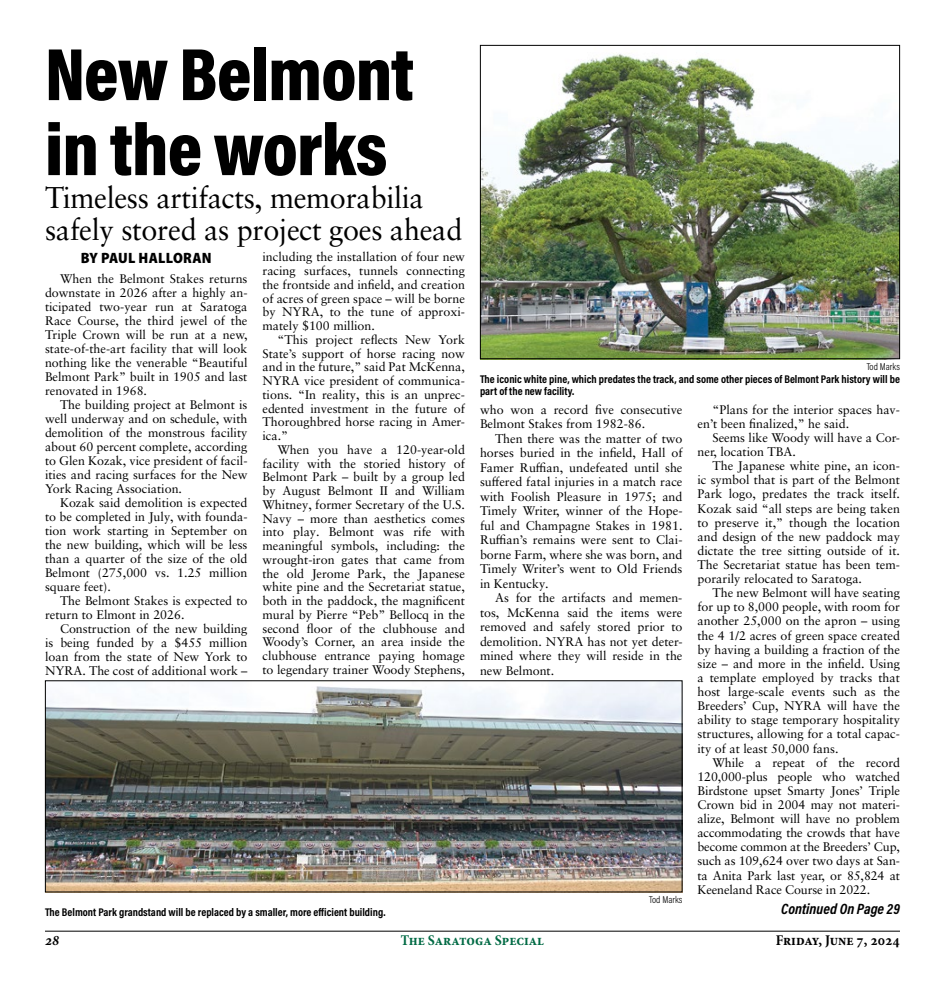
<style>
.page{position:relative;width:945px;height:990px;background:#fff}
.page>*{position:absolute;margin:0;border:0;box-sizing:border-box;transform-origin:0 0}
.t1{font:900 75px/75px "Acumin Pro Cond";letter-spacing:-.01em;color:#000}
.t2{font:30px/32.5px "Sabon LT Pro";letter-spacing:-.01em;color:#000;scale:.96 1}
.t3{font:700 condensed 15px "Minion Pro";color:#006a44}
.t4{font:700 condensed 15px "Minion Pro";color:#000}
.t5{font:italic 700 15px "Acumin Pro Cond";color:#000}
.t6{font:900 semi-condensed 15px "Myriad Pro";letter-spacing:.02em;color:#000}
.t7{font:italic 700 condensed 15px "Minion Pro";color:#000}
.t8{font:12.5px/14.1px "Sabon LT Pro";color:#000;text-align:justify}
.t9{font:700 11.25px/12.5px "Acumin Pro Cond";color:#000}
.t10{font:300 10px "Acumin Pro Cond";color:#000}
</style>
<div class="page">
<hr style="left:45px;top:931px;width:855px;height:1px;background:#000">
<img style="left:482px;top:54px;width:416px;height:303px">
<div style="left:480px;top:45px;width:420px;height:314px;border:1px solid #000"></div>
<img style="left:47px;top:682px;width:634px;height:208px">
<h1 class="t1" style="left:45px;top:35px;width:370px">New Belmont in the works</h1>
<h2 class="t2" style="left:45px;top:180px;width:436px">Timeless artifacts, memorabilia safely stored as project goes ahead</h2>
<p class="t6" style="left:81px;top:248px;width:132px">BY PAUL HALLORAN</p>
<p class="t8" style="left:45px;top:271px;width:204px;text-indent:15px">When the Belmont Stakes returns downstate in 2026 after a highly an&shy;ticipated two-year run at Saratoga Race Course, the third jewel of the Triple Crown will be run at a new, state-of-the-art facility that will look nothing like the venerable “Beautiful Belmont Park” built in 1905 and last renovated in 1968.</p>
<p class="t8" style="left:45px;top:397px;width:204px;text-indent:15px">The building project at Belmont is well underway and on schedule, with demolition of the monstrous facility about 60 percent complete, according to Glen Kozak, vice president of facil&shy;ities and racing surfaces for the New York Racing Association.</p>
<p class="t8" style="left:45px;top:495px;width:204px;text-indent:15px">Kozak said demolition is expected to be completed in July, with founda&shy;tion work starting in September on the new building, which will be less than a quarter of the size of the old Belmont (275,000 vs. 1.25 million square feet).</p>
<p class="t8" style="left:45px;top:593px;width:204px;text-indent:15px">The Belmont Stakes is expected to return to Elmont in 2026.</p>
<p class="t8" style="left:45px;top:621px;width:204px;text-indent:15px">Construction of the new building is being funded by a $455 million loan from the state of New York to NYRA. The cost of additional work –</p>
<p class="t8" style="left:262px;top:250px;width:204px;line-height:13.8px">including the installation of four new racing surfaces, tunnels connecting the frontside and infield, and creation of acres of green space – will be borne by NYRA, to the tune of approxi&shy;mately $100 million.</p>
<p class="t8" style="left:262px;top:332px;width:204px;line-height:13.8px;text-indent:15px">“This project reflects New York State’s support of horse racing now and in the future,” said Pat McKenna, NYRA vice president of communica&shy;tions. “In reality, this is an unprec&shy;edented investment in the future of Thoroughbred horse racing in Amer&shy;ica.”</p>
<p class="t8" style="left:262px;top:442px;width:204px;line-height:13.8px;text-indent:15px">When you have a 120-year-old facility with the storied history of Belmont Park – built by a group led by August Belmont II and William Whitney, former Secretary of the U.S.<br>Navy – more than aesthetics comes into play. Belmont was rife with meaningful symbols, including: the wrought-iron gates that came from the old Jerome Park, the Japanese white pine and the Secretariat statue, both in the paddock, the magnificent mural by Pierre “Peb” Bellocq in the second floor of the clubhouse and Woody’s Corner, an area inside the clubhouse entrance paying homage to legendary trainer Woody Stephens,</p>
<p class="t9" style="left:45px;top:906px;width:342px">The Belmont Park grandstand will be replaced by a smaller, more efficient building.</p>
<p class="t10" style="left:867px;top:360px;width:35px">Tod Marks</p>
<p class="t9" style="left:480px;top:372px;width:422px">The iconic white pine, which predates the track, and some other pieces of Belmont Park history will be part of the new facility.</p>
<p class="t8" style="left:480px;top:402px;width:204px;line-height:14.5px">who won a record five consecutive<br>Belmont Stakes from 1982-86.</p>
<p class="t8" style="left:480px;top:431px;width:204px;line-height:14.5px;text-indent:15px">Then there was the matter of two horses buried in the infield, Hall of Famer Ruffian, undefeated until she suffered fatal injuries in a match race with Foolish Pleasure in 1975; and Timely Writer, winner of the Hope&shy;ful and Champagne Stakes in 1981.<br>Ruffian’s remains were sent to Clai&shy;borne Farm, where she was born, and Timely Writer’s went to Old Friends in Kentucky.</p>
<p class="t8" style="left:480px;top:590px;width:204px;line-height:14.5px;text-indent:15px">As for the artifacts and memen&shy;tos, McKenna said the items were removed and safely stored prior to demolition. NYRA has not yet deter&shy;mined where they will reside in the new Belmont.</p>
<p class="t10" style="left:649px;top:894px;width:35px">Tod Marks</p>
<p class="t8" style="left:698px;top:402px;width:204px;text-indent:15px">“Plans for the interior spaces hav&shy;en’t been finalized,” he said.</p>
<p class="t8" style="left:698px;top:430px;width:204px;text-indent:15px">Seems like Woody will have a Cor&shy;ner, location TBA.</p>
<p class="t8" style="left:698px;top:459px;width:204px;text-indent:15px">The Japanese white pine, an icon&shy;ic symbol that is part of the Belmont Park logo, predates the track itself.<br>Kozak said “all steps are being taken to preserve it,” though the location and design of the new paddock may dictate the tree sitting outside of it.<br>The Secretariat statue has been tem&shy;porarily relocated to Saratoga.</p>
<p class="t8" style="left:698px;top:586px;width:204px;text-indent:15px">The new Belmont will have seating for up to 8,000 people, with room for another 25,000 on the apron – using the 4 1/2 acres of green space created by having a building a fraction of the size – and more in the infield. Using a template employed by tracks that host large-scale events such as the Breeders’ Cup, NYRA will have the ability to stage temporary hospitality structures, allowing for a total capac&shy;ity of at least 50,000 fans.</p>
<p class="t8" style="left:698px;top:755px;width:204px;text-indent:15px">While a repeat of the record 120,000-plus people who watched Birdstone upset Smarty Jones’ Triple Crown bid in 2004 may not materi&shy;alize, Belmont will have no problem accommodating the crowds that have become common at the Breeders’ Cup, such as 109,624 over two days at San&shy;ta Anita Park last year, or 85,824 at Keeneland Race Course in 2022.</p>
<p class="t5" style="left:781px;top:899px;width:120px">Continued On Page 29</p>
<p class="t7" style="left:45px;top:930px;width:16px">28</p>
<p class="t3" style="left:401px;top:930px;width:145px">The Saratoga Special</p>
<p class="t4" style="left:776px;top:930px;width:126px">Friday, June 7, 2024</p>
</div>
